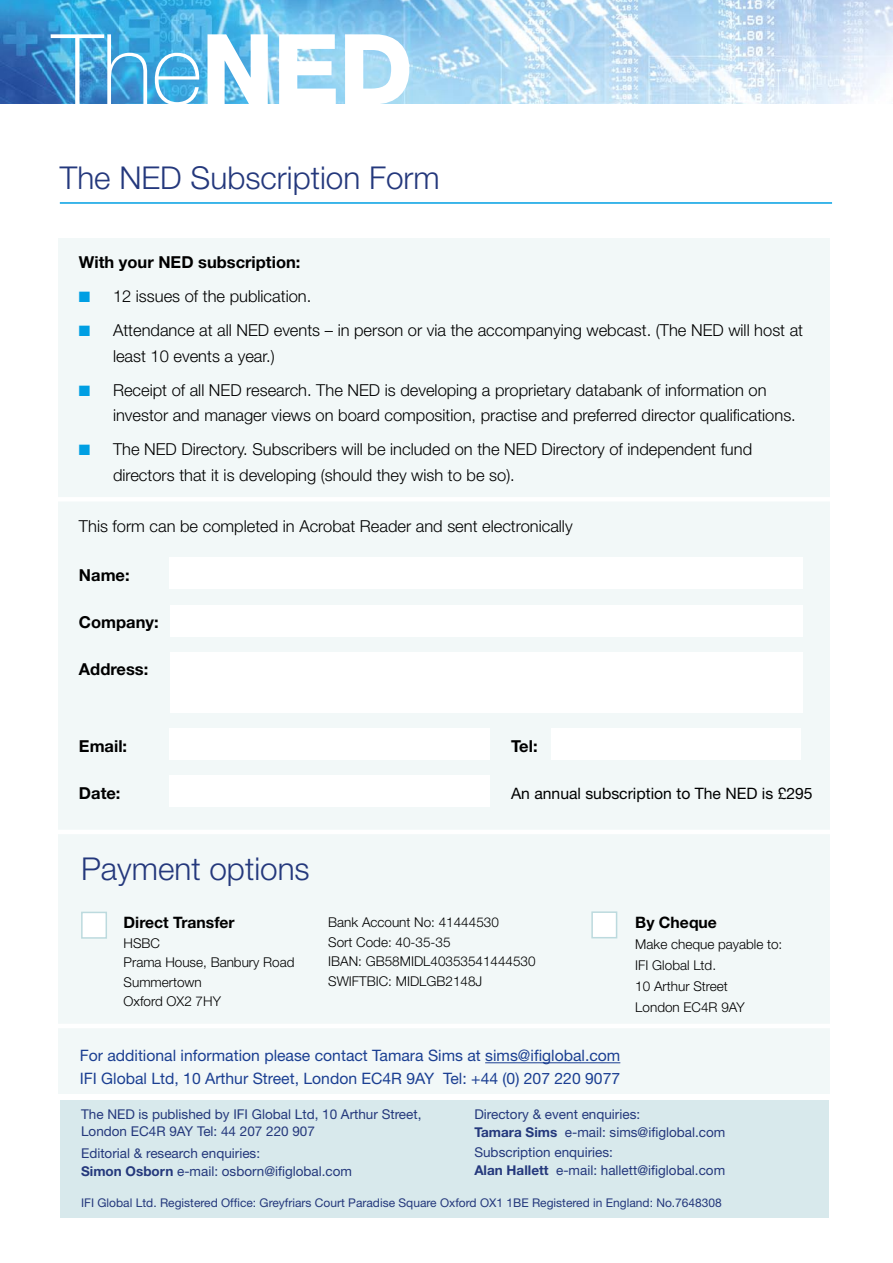
<style>
.page{position:relative;width:893px;height:1263px;background:#fff}
.page>*{position:absolute;margin:0;border:0;box-sizing:border-box;transform-origin:0 0}
.t1{font:300 31.5px "Helvetica Neue";color:#24387c}
.t2{font:300 16.5px/25.5px "Helvetica Neue";color:#000}
.t3{font:700 16.5px "Helvetica Neue";color:#000}
.t4{font:15.75px/22.5px "Helvetica Neue";color:#1b3f92}
.t5{font:15.75px "Helvetica Neue";color:#000}
.t6{font:700 15.75px "Helvetica Neue";color:#000}
.t7{font:13.5px/18px "Helvetica Neue";color:#24387c}
.t8{font:300 13.5px/19.5px "Helvetica Neue";color:#000}
.t9{font:12px "Helvetica Neue";color:#24387c}
.s1{color:#009fe3}
.s2{font-weight:700}
</style>
<div class="page">
<img style="left:0;top:0;width:893px;height:104px">
<svg style="left:51px;top:34px;width:96px;height:70px;background:#59a8d9"></svg>
<svg style="left:155px;top:53px;width:45px;height:51px"></svg>
<svg style="left:207px;top:34px;width:61px;height:70px"></svg>
<svg style="left:279px;top:34px;width:57px;height:70px"></svg>
<svg style="left:345px;top:34px;width:64px;height:70px"></svg>
<div style="left:58px;top:238px;width:771px;height:856px;background:#f2f8f8"></div>
<hr style="left:60px;top:202px;width:772px;height:2px;background:#009fe3">
<div style="left:169px;top:557px;width:634px;height:32px;background:#fff"></div>
<div style="left:170px;top:605px;width:633px;height:32px;background:#fff"></div>
<div style="left:170px;top:652px;width:633px;height:60px;background:#fff"></div>
<div style="left:169px;top:728px;width:320px;height:32px;background:#fff"></div>
<div style="left:169px;top:775px;width:320px;height:31px;background:#fff"></div>
<div style="left:552px;top:728px;width:249px;height:32px;background:#fff"></div>
<hr style="left:485px;top:1062px;width:135px;height:1px;background:#1b3f92">
<hr style="left:57px;top:1024px;width:785px;height:4px;background:#fff">
<hr style="left:50px;top:497px;width:785px;height:4px;background:#fff">
<hr style="left:50px;top:830px;width:785px;height:4px;background:#fff">
<div style="left:81px;top:912px;width:26px;height:27px;background:#fff;border:2px solid #bcdade"></div>
<div style="left:591px;top:911px;width:26px;height:27px;background:#fff;border:2px solid #bcdade"></div>
<div style="left:60px;top:1100px;width:768px;height:87px;background:#d8e9ec"></div>
<div style="left:60px;top:1187px;width:769px;height:31px;background:#d8e9ec"></div>
<h1 class="t1" style="left:60px;top:159px;width:381px">The NED Subscription Form</h1>
<p class="t3" style="left:79px;top:252px;width:223px">With your NED subscription:</p>
<p class="t2" style="left:79px;top:283px;width:234px"><span class="s1">■</span> 12 issues of the publication.</p>
<p class="t2" style="left:113px;top:317px;width:692px;text-indent:-34px"><span class="s1">■</span> Attendance at all NED events – in person or via the accompanying webcast. (The NED will host at least 10 events a year.)</p>
<p class="t2" style="left:113px;top:377px;width:684px;text-indent:-34px"><span class="s1">■</span> Receipt of all NED research. The NED is developing a proprietary databank of information on investor and manager views on board composition, practise and preferred director qualifications.</p>
<p class="t2" style="left:113px;top:436px;width:641px;text-indent:-34px"><span class="s1">■</span> The NED Directory. Subscribers will be included on the NED Directory of independent fund directors that it is developing (should they wish to be so).</p>
<p class="t2" style="left:79px;top:513px;width:495px">This form can be completed in Acrobat Reader and sent electronically</p>
<p class="t3" style="left:79px;top:565px;width:52px">Name:</p>
<p class="t3" style="left:79px;top:612px;width:81px">Company:</p>
<p class="t3" style="left:79px;top:659px;width:71px">Address:</p>
<p class="t3" style="left:79px;top:736px;width:50px">Email:</p>
<p class="t3" style="left:511px;top:736px;width:28px">Tel:</p>
<p class="t3" style="left:79px;top:783px;width:43px">Date:</p>
<p class="t5" style="left:511px;top:784px;width:303px">An annual subscription to The NED is £295</p>
<h1 class="t1" style="left:81px;top:849px;width:230px">Payment options</h1>
<p class="t6" style="left:124px;top:913px;width:113px">Direct Transfer</p>
<p class="t8" style="left:124px;top:933px;width:172px">HSBC<br>Prama House, Banbury Road<br>Summertown<br>Oxford OX2 7HY</p>
<p class="t8" style="left:328px;top:912px;width:209px">Bank Account No: 41444530<br>Sort Code: 40-35-35<br>IBAN: GB58MIDL40353541444530<br>SWIFTBIC: MIDLGB2148J</p>
<p class="t6" style="left:635px;top:912px;width:83px">By Cheque</p>
<p class="t8" style="left:635px;top:933px;width:149px;line-height:21px">Make cheque payable to:<br>IFI Global Ltd.<br>10 Arthur Street<br>London EC4R 9AY</p>
<p class="t4" style="left:80px;top:1044px;width:542px">For additional information please contact Tamara Sims at sims@ifiglobal.com<br>IFI Global Ltd, 10 Arthur Street, London EC4R 9AY Tel: +44 (0) 207 220 9077</p>
<p class="t7" style="left:81px;top:1106px;width:342px;line-height:16.2px">The NED is published by IFI Global Ltd, 10 Arthur Street,<br>London EC4R 9AY Tel: 44 207 220 907</p>
<p class="t7" style="left:81px;top:1144px;width:273px">Editorial &amp; research enquiries:<br><span class="s2">Simon Osborn</span> e-mail: osborn@ifiglobal.com</p>
<p class="t7" style="left:474px;top:1105px;width:253px">Directory &amp; event enquiries:<br><span class="s2">Tamara Sims</span> e-mail: sims@ifiglobal.com</p>
<p class="t7" style="left:474px;top:1143px;width:252px">Subscription enquiries:<br><span class="s2">Alan Hallett</span> e-mail: hallett@ifiglobal.com</p>
<p class="t9" style="left:81px;top:1196px;width:642px">IFI Global Ltd. Registered Office: Greyfriars Court Paradise Square Oxford OX1 1BE Registered in England: No.7648308</p>
</div>
